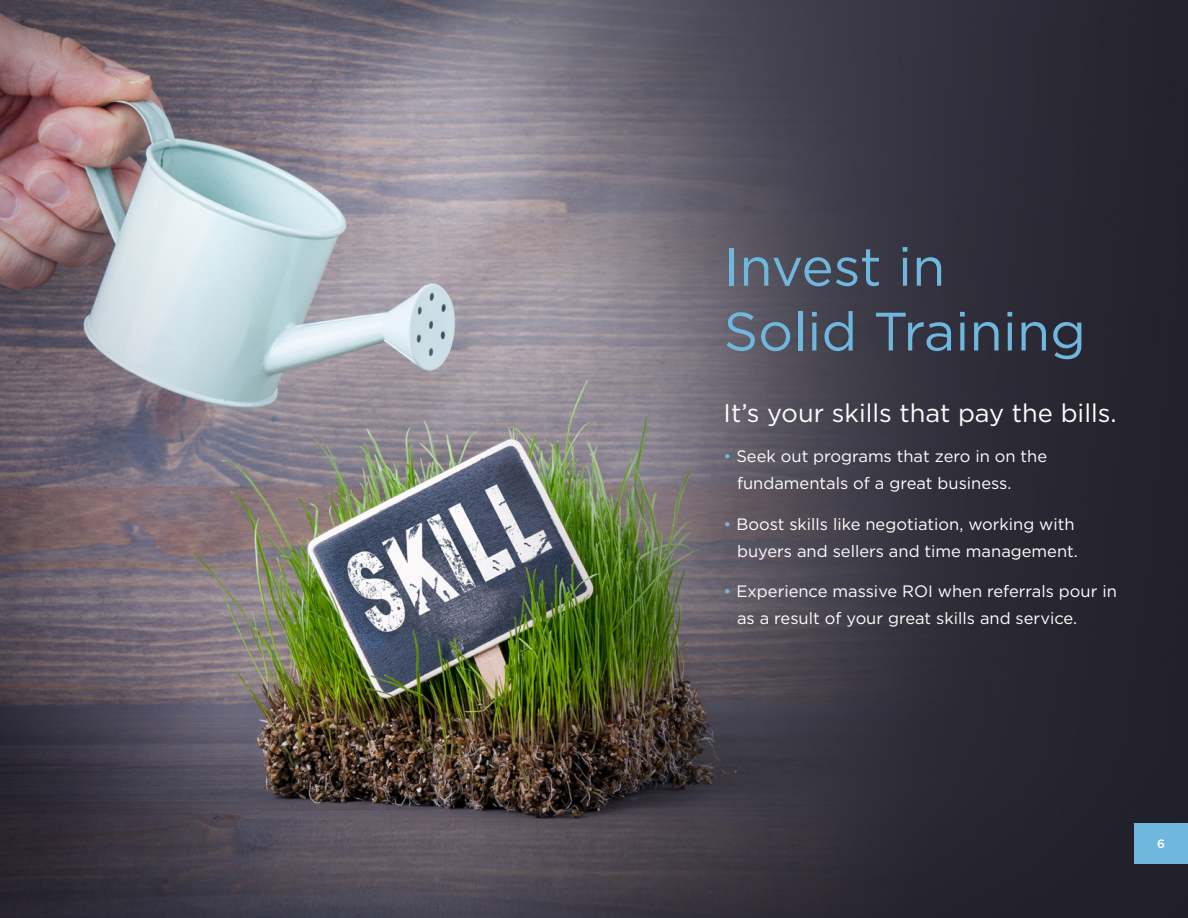
<style>
.page{position:relative;width:1188px;height:918px;background:#fff}
.page>*{position:absolute;margin:0;border:0;box-sizing:border-box;transform-origin:0 0}
.t1{font:54px/64.8px "Gotham";color:#6fb7dc}
.t2{font:25.5px "Gotham";color:#fff}
.t3{font:16.5px/27px "Gotham";color:#fff}
.t4{font:500 12px "Gotham";color:#fff}
.s1{color:#6fb7dc}
</style>
<div class="page">
<img style="left:0;top:0;width:1188px;height:918px">
<div style="left:1134px;top:823px;width:54px;height:41px;background:#6fb7dc"></div>
<p class="t1" style="left:724px;top:233px;width:364px">Invest in<br>Solid Training</p>
<p class="t2" style="left:724px;top:396px;width:395px">It’s your skills that pay the bills.</p>
<p class="t3" style="left:737px;top:443px;width:312px;text-indent:-14px"><span class="s1">•</span> Seek out programs that zero in on the fundamentals of a great business.</p>
<p class="t3" style="left:724px;top:510px;width:356px;text-align:right"><span class="s1">•</span> Boost skills like negotiation, working with buyers and sellers and time management.</p>
<p class="t3" style="left:737px;top:578px;width:381px;text-indent:-14px"><span class="s1">•</span> Experience massive ROI when referrals pour in as a result of your great skills and service.</p>
<p class="t4" style="left:1157px;top:836px;width:9px">6</p>
</div>
